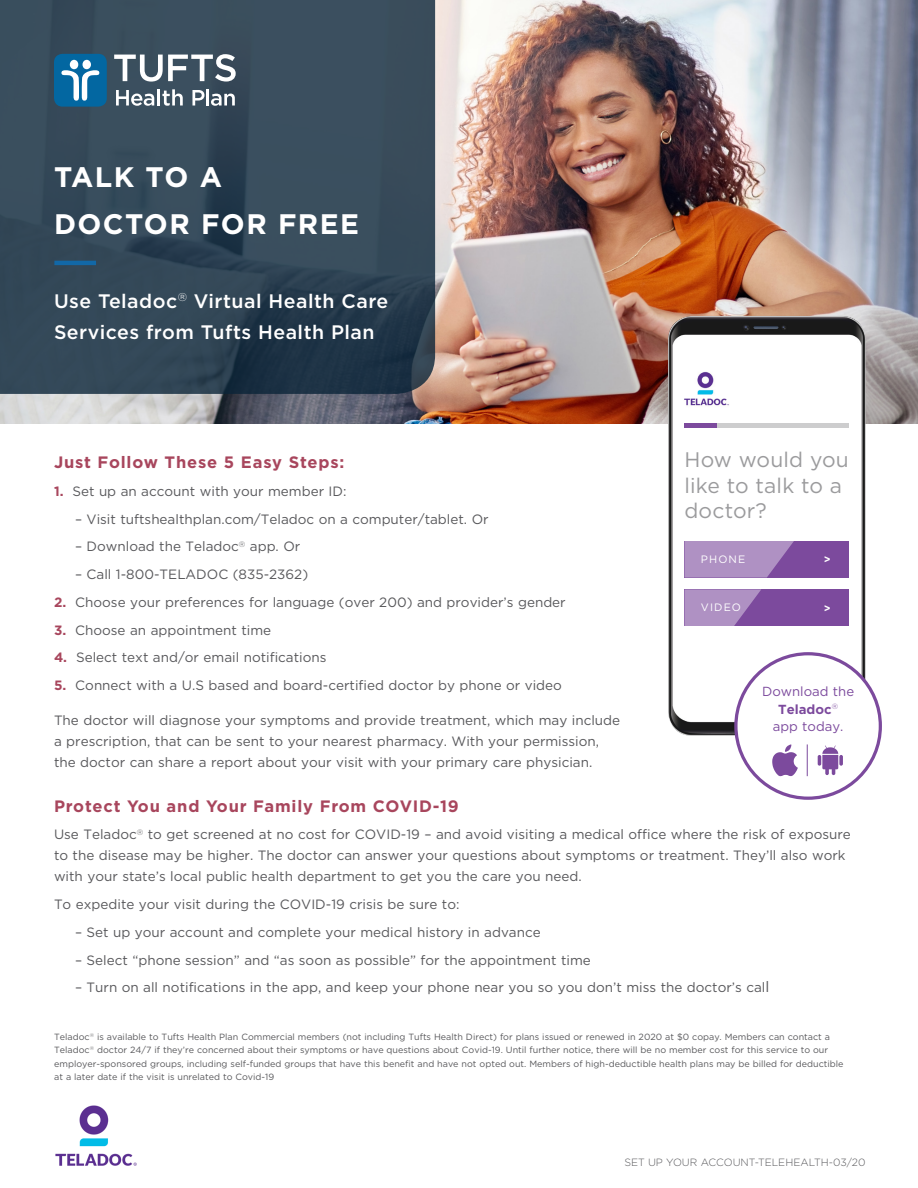
<style>
.page{position:relative;width:918px;height:1188px;background:#fff}
.page>*{position:absolute;margin:0;border:0;box-sizing:border-box;transform-origin:0 0}
.Book_18_24_light_blu{font:700 28.2px/46.8px "Gotham";letter-spacing:.05em;color:#fff}
.t1{font:21px/25.2px "Gotham";letter-spacing:.01em;color:#9b9b9d}
.Book_18_24_light_blu-2{font:500 19.5px/31.5px "Gotham";letter-spacing:.025em;color:#fff}
.t2{font:700 16.5px "Gotham";letter-spacing:.05em;color:#a8465d}
.t3{font:13.5px/21px "Gotham";color:#58585b}
.t4{font:13.2px/17.5px "Gotham";color:#7c4a9d;text-align:center}
.t5{font:10.65px "Gotham";letter-spacing:.1em;color:#fff}
.t6{font:700 10.65px "Gotham";color:#fff}
.t7{font:300 10.5px "Gotham";color:#58585b}
.t8{font:9px/13.5px "Gotham";color:#58585b}
.s1{font-weight:700;color:#a8465d}
.s2{font-size:15px}
.s3{font-weight:700}
</style>
<div class="page">
<img style="left:0;top:0;width:918px;height:423px">
<svg style="left:0;top:0;width:435px;height:394px;background:#334757"></svg>
<svg style="left:114px;top:54px;width:122px;height:28px"></svg>
<svg style="left:116px;top:90px;width:38px;height:16px"></svg>
<hr style="left:157px;top:89px;width:3px;height:17px;background:#fff">
<svg style="left:162px;top:89px;width:21px;height:17px"></svg>
<svg style="left:192px;top:90px;width:12px;height:16px"></svg>
<hr style="left:206px;top:89px;width:3px;height:17px;background:#fff">
<svg style="left:211px;top:94px;width:24px;height:12px"></svg>
<div style="left:54px;top:54px;width:53px;height:53px;background:#0367a1;border-radius:9px"></div>
<div style="left:83px;top:60px;width:8px;height:9px;background:#fff;border-radius:50%"></div>
<svg style="left:61px;top:70px;width:38px;height:31px"></svg>
<div style="left:70px;top:60px;width:8px;height:9px;background:#fff;border-radius:50%"></div>
<hr style="left:54px;top:261px;width:42px;height:4px;background:#1268a7">
<img style="left:55px;top:1105px;width:82px;height:61px">
<img style="left:668px;top:316px;width:198px;height:420px">
<div style="left:684px;top:541px;width:165px;height:37px;background:#7c4a9d"></div>
<svg style="left:684px;top:541px;width:110px;height:37px;background:#a787bd"></svg>
<div style="left:684px;top:589px;width:165px;height:37px;background:#7c4a9d"></div>
<svg style="left:684px;top:589px;width:77px;height:37px"></svg>
<div style="left:684px;top:423px;width:165px;height:5px;background:#cdcdce"></div>
<div style="left:684px;top:423px;width:33px;height:5px;background:#7c4a9d"></div>
<img style="left:684px;top:366px;width:46px;height:44px">
<div style="left:736px;top:654px;width:144px;height:144px;background:#fff;border-radius:50%"></div>
<div style="left:734px;top:652px;width:148px;height:148px;border:3px solid #7c4a9d;border-radius:50%"></div>
<svg style="left:817px;top:745px;width:26px;height:31px"></svg>
<svg style="left:772px;top:744px;width:26px;height:32px"></svg>
<hr style="left:807px;top:744px;width:1px;height:32px;background:#7c4a9d">
<p class="Book_18_24_light_blu" style="left:54px;top:153px;width:306px">TALK TO A<br>DOCTOR FOR FREE</p>
<p class="Book_18_24_light_blu-2" style="left:54px;top:285px;width:336px">Use Teladoc<sup>®</sup> Virtual Health Care<br>Services from Tufts Health Plan</p>
<p class="t1" style="left:684px;top:447px;width:166px">How would you like to talk to a doctor?</p>
<p class="t2" style="left:54px;top:451px;width:292px">Just Follow These 5 Easy Steps:</p>
<p class="t3" style="left:54px;top:480px;width:294px"><span class="s1">1.</span> Set up an account with your member ID:</p>
<p class="t3" style="left:75px;top:508px;width:415px">– Visit tuftshealthplan.com/Teladoc on a computer/tablet. Or</p>
<p class="t3" style="left:75px;top:536px;width:227px">– Download the Teladoc<sup>®</sup> app. Or</p>
<p class="t3" style="left:75px;top:564px;width:235px">– Call 1-800-TELADOC (835-2362)</p>
<p class="t3" style="left:54px;top:591px;width:513px"><span class="s1">2.</span> Choose your preferences for language (over 200) and provider’s gender</p>
<p class="t3" style="left:54px;top:619px;width:219px"><span class="s1">3.</span> Choose an appointment time</p>
<p class="t3" style="left:54px;top:647px;width:274px"><span class="s1">4.</span> Select text and/or email notifications</p>
<p class="t3" style="left:54px;top:675px;width:510px"><span class="s1">5.</span> Connect with a U.S based and board-certified doctor by phone or video</p>
<p class="t3" style="left:54px;top:709px;width:568px">The doctor will diagnose your symptoms and provide treatment, which may include a prescription, that can be sent to your nearest pharmacy. With your permission, the doctor can share a report about your visit with your primary care physician.</p>
<p class="t2" style="left:54px;top:795px;width:406px">Protect You and Your Family From COVID-19</p>
<p class="t3" style="left:54px;top:824px;width:798px">Use Teladoc<sup>®</sup> to get screened at no cost for COVID-19 – and avoid visiting a medical office where the risk of exposure to the disease may be higher. The doctor can answer your questions about symptoms or treatment. They’ll also work with your state’s local public health department to get you the care you need.</p>
<p class="t3" style="left:54px;top:894px;width:407px">To expedite your visit during the COVID-19 crisis be sure to:</p>
<p class="t3" style="left:75px;top:921px;width:467px">– Set up your account and complete your medical history in advance</p>
<p class="t3" style="left:75px;top:949px;width:517px">– Select “phone session” and “as soon as possible” for the appointment time</p>
<p class="t3" style="left:75px;top:977px;width:696px">– Turn on all notifications in the app, and keep your phone near you so you don’t miss the doctor’s cal<span class="s2">l</span></p>
<p class="t8" style="left:54px;top:1030px;width:791px">Teladoc<sup>®</sup> is available to Tufts Health Plan Commercial members (not including Tufts Health Direct) for plans issued or renewed in 2020 at $0 copay. Members can contact a Teladoc<sup>®</sup> doctor 24/7 if they’re concerned about their symptoms or have questions about Covid-19. Until further notice, there will be no member cost for this service to our employer-sponsored groups, including self-funded groups that have this benefit and have not opted out. Members of high-deductible health plans may be billed for deductible at a later date if the visit is unrelated to Covid-19</p>
<p class="t5" style="left:701px;top:552px;width:46px">PHONE</p>
<p class="t6" style="left:824px;top:553px;width:8px">&gt;</p>
<p class="t5" style="left:701px;top:601px;width:42px">VIDEO</p>
<p class="t6" style="left:824px;top:601px;width:8px">&gt;</p>
<p class="t4" style="left:762px;top:682px;width:94px">Download the<br><span class="s3">Teladoc</span><sup>®<br></sup>app today.</p>
<p class="t7" style="left:624px;top:1156px;width:243px">SET UP YOUR ACCOUNT-TELEHEALTH-03/20</p>
</div>
